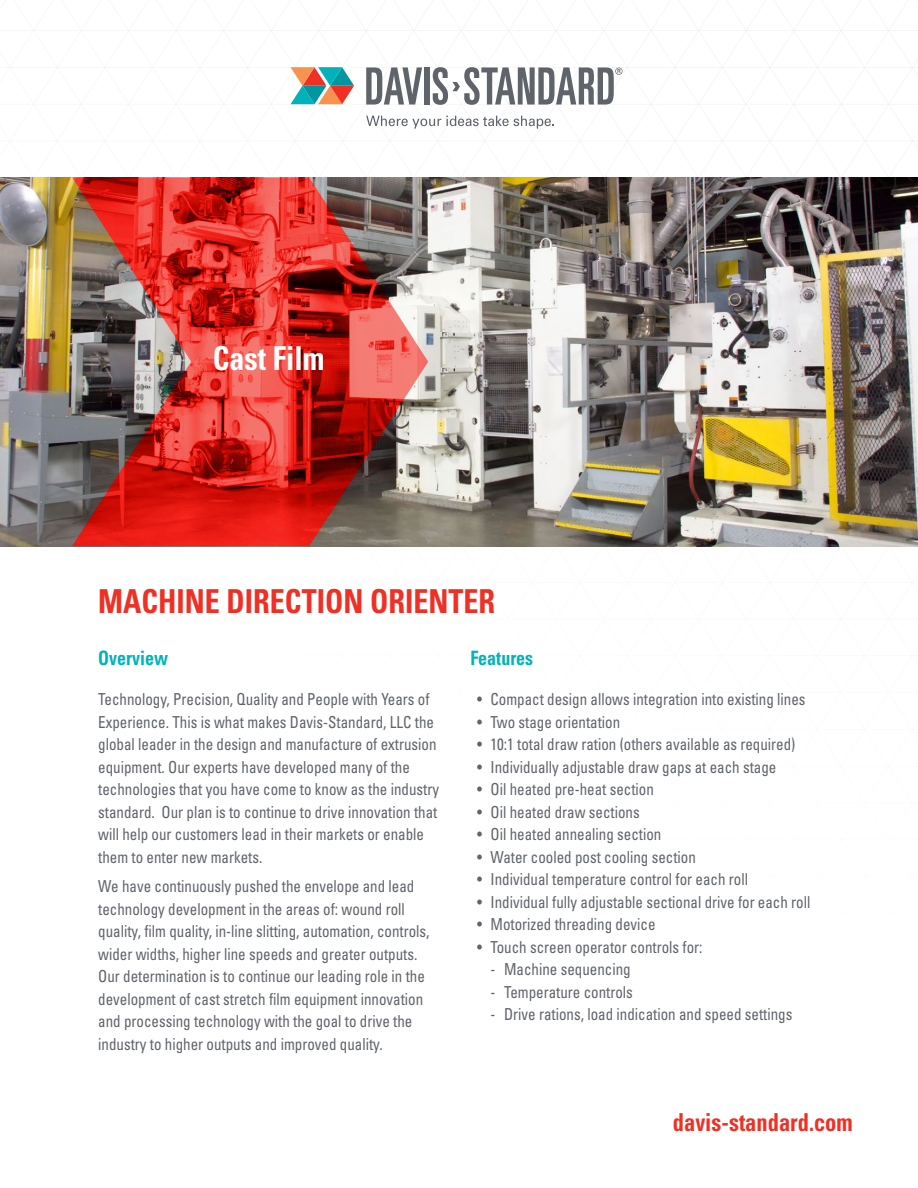
<style>
.page{position:relative;width:918px;height:1188px;background:#fff}
.page>*{position:absolute;margin:0;border:0;box-sizing:border-box;transform-origin:0 0}
.t1{font:700 condensed 33px "Univers";color:#ee3124;scale:.91 1}
.t2{font:700 condensed 33px "Univers";color:#fff;scale:.91 1}
.t3{font:700 condensed 24.75px "Univers";color:#ee3124;scale:.91 1}
.t4{font:700 condensed 19.8px "Univers";color:#00b3ba;scale:.91 1}
.t5{font:condensed 16.5px/22.5px "Univers";color:#5f636a;scale:.91 1}
</style>
<div class="page">
<img style="left:0;top:177px;width:918px;height:369px">
<svg style="left:72px;top:177px;width:356px;height:369px;background:#b5463f"></svg>
<svg style="left:291px;top:67px;width:63px;height:37px"></svg>
<svg style="left:366px;top:67px;width:56px;height:38px"></svg>
<div style="left:424px;top:67px;width:6px;height:38px;background:#5f636a"></div>
<svg style="left:366px;top:116px;width:188px;height:13px"></svg>
<svg style="left:433px;top:67px;width:190px;height:38px"></svg>
<h1 class="t2" style="left:213px;top:338px;width:124px">Cast Film</h1>
<h1 class="t1" style="left:98px;top:581px;width:437px">MACHINE DIRECTION ORIENTER</h1>
<p class="t4" style="left:98px;top:646px;width:78px">Overview</p>
<p class="t4" style="left:470px;top:646px;width:71px">Features</p>
<p class="t5" style="left:98px;top:688px;width:376px">Technology, Precision, Quality and People with Years of Experience. This is what makes Davis-Standard, LLC the global leader in the design and manufacture of extrusion equipment. Our experts have developed many of the technologies that you have come to know as the industry standard. Our plan is to continue to drive innovation that will help our customers lead in their markets or enable them to enter new markets.</p>
<p class="t5" style="left:98px;top:874px;width:366px">We have continuously pushed the envelope and lead technology development in the areas of: wound roll quality, film quality, in-line slitting, automation, controls, wider widths, higher line speeds and greater outputs.<br>Our determination is to continue our leading role in the development of cast stretch film equipment innovation and processing technology with the goal to drive the industry to higher outputs and improved quality.</p>
<p class="t5" style="left:477px;top:688px;width:362px">• Compact design allows integration into existing lines</p>
<p class="t5" style="left:477px;top:710px;width:159px">• Two stage orientation</p>
<p class="t5" style="left:477px;top:733px;width:351px">• 10:1 total draw ration (others available as required)</p>
<p class="t5" style="left:477px;top:755px;width:330px">• Individually adjustable draw gaps at each stage</p>
<p class="t5" style="left:477px;top:778px;width:196px">• Oil heated pre-heat section</p>
<p class="t5" style="left:477px;top:800px;width:180px">• Oil heated draw sections</p>
<p class="t5" style="left:477px;top:823px;width:204px">• Oil heated annealing section</p>
<p class="t5" style="left:477px;top:845px;width:242px">• Water cooled post cooling section</p>
<p class="t5" style="left:477px;top:868px;width:299px">• Individual temperature control for each roll</p>
<p class="t5" style="left:477px;top:890px;width:368px">• Individual fully adjustable sectional drive for each roll</p>
<p class="t5" style="left:477px;top:913px;width:198px">• Motorized threading device</p>
<p class="t5" style="left:477px;top:935px;width:249px">• Touch screen operator controls for:</p>
<p class="t5" style="left:491px;top:958px;width:156px">- Machine sequencing</p>
<p class="t5" style="left:491px;top:980px;width:158px">- Temperature controls</p>
<p class="t5" style="left:491px;top:1003px;width:333px">- Drive rations, load indication and speed settings</p>
<h2 class="t3" style="left:673px;top:1107px;width:199px">davis-standard.com</h2>
</div>
